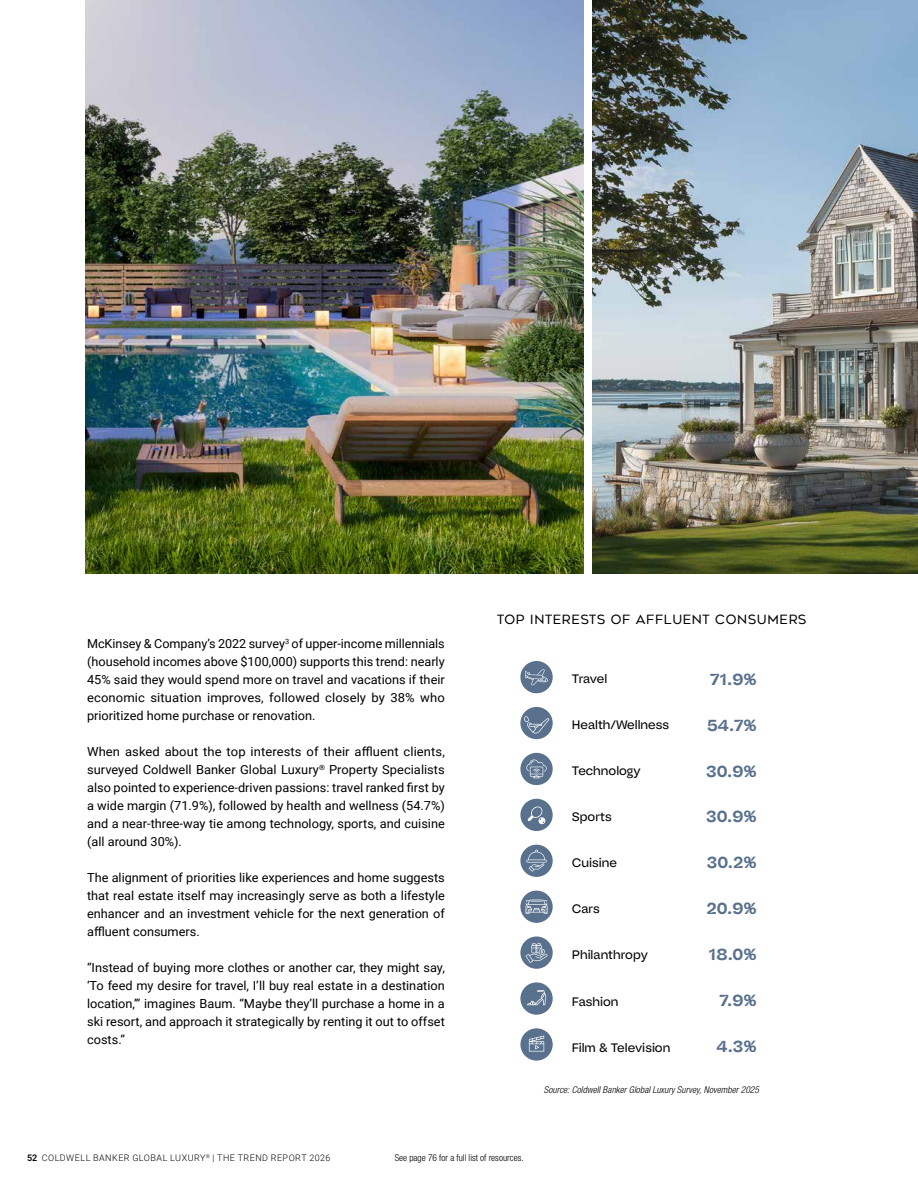
<style>
.page{position:relative;width:918px;height:1188px;background:#fff}
.page>*{position:absolute;margin:0;border:0;box-sizing:border-box;transform-origin:0 0}
.t1{font:15.9px "Bauziet Norm Bold";letter-spacing:.005em;color:#59718d}
.t2{font:12.75px "Geometos Neue";letter-spacing:.05em;color:#000}
.t3{font:12.45px/18px "Roboto";color:#000;text-align:justify}
.t4{font:12.45px/18px "Roboto";color:#000;text-align:justify;scale:1.04 1}
.t5{font:12.3px "Bauziet Norm Regular";color:#000}
.t6{font:italic 300 condensed 9.45px "Helvetica Neue LT Std";letter-spacing:.01em;color:#000}
.t7{font:300 condensed 9.45px "Helvetica Neue LT Std";color:#000}
.t8{font:300 9px "Roboto";letter-spacing:.055em;color:#000}
.s1{font-weight:600}
</style>
<div class="page">
<img style="left:86px;top:0;width:497px;height:574px">
<img style="left:593px;top:0;width:325px;height:574px">
<div style="left:520px;top:661px;width:33px;height:32px;background:#59718d;border-radius:50%"></div>
<svg style="left:525px;top:669px;width:23px;height:16px"></svg>
<div style="left:520px;top:707px;width:33px;height:32px;background:#59718d;border-radius:50%"></div>
<svg style="left:524px;top:716px;width:25px;height:17px"></svg>
<div style="left:520px;top:753px;width:33px;height:32px;background:#59718d;border-radius:50%"></div>
<svg style="left:526px;top:760px;width:21px;height:18px"></svg>
<div style="left:520px;top:799px;width:33px;height:32px;background:#59718d;border-radius:50%"></div>
<svg style="left:528px;top:806px;width:18px;height:19px"></svg>
<div style="left:520px;top:845px;width:33px;height:32px;background:#59718d;border-radius:50%"></div>
<svg style="left:526px;top:850px;width:21px;height:22px"></svg>
<div style="left:520px;top:937px;width:33px;height:32px;background:#59718d;border-radius:50%"></div>
<svg style="left:526px;top:943px;width:22px;height:20px"></svg>
<div style="left:520px;top:982px;width:33px;height:33px;background:#59718d;border-radius:50%"></div>
<svg style="left:527px;top:990px;width:19px;height:15px"></svg>
<div style="left:520px;top:1028px;width:33px;height:33px;background:#59718d;border-radius:50%"></div>
<svg style="left:529px;top:1036px;width:15px;height:16px"></svg>
<div style="left:520px;top:891px;width:33px;height:32px;background:#59718d;border-radius:50%"></div>
<svg style="left:526px;top:900px;width:22px;height:14px"></svg>
<p class="t3" style="left:87px;top:634px;width:359px">McKinsey &amp; Company’s 2022 survey<sup>3</sup> of upper-income millennials (household incomes above $100,000) supports this trend: nearly 45% said they would spend more on travel and vacations if their economic situation improves, followed closely by 38% who prioritized home purchase or renovation.</p>
<p class="t4" style="left:87px;top:742px;width:346px">When asked about the top interests of their affluent clients, surveyed Coldwell Banker Global Luxury<sup>®</sup> Property Specialists also pointed to experience-driven passions: travel ranked first by a wide margin (71.9%), followed by health and wellness (54.7%) and a near-three-way tie among technology, sports, and cuisine (all around 30%).</p>
<p class="t3" style="left:87px;top:868px;width:359px">The alignment of priorities like experiences and home suggests that real estate itself may increasingly serve as both a lifestyle enhancer and an investment vehicle for the next generation of affluent consumers.</p>
<p class="t3" style="left:87px;top:958px;width:359px">“Instead of buying more clothes or another car, they might say, ‘To feed my desire for travel, I’ll buy real estate in a destination location,’” imagines Baum. “Maybe they’ll purchase a home in a ski resort, and approach it strategically by renting it out to offset costs.”</p>
<p class="t2" style="left:497px;top:612px;width:311px">TOP INTERESTS OF AFFLUENT CONSUMERS</p>
<p class="t5" style="left:572px;top:671px;width:37px">Travel</p>
<p class="t5" style="left:572px;top:717px;width:99px">Health/Wellness</p>
<p class="t5" style="left:572px;top:763px;width:70px">Technology</p>
<p class="t5" style="left:572px;top:809px;width:41px">Sports</p>
<p class="t5" style="left:572px;top:855px;width:47px">Cuisine</p>
<p class="t1" style="left:710px;top:669px;width:48px">71.9%</p>
<p class="t1" style="left:707px;top:715px;width:51px">54.7%</p>
<p class="t1" style="left:706px;top:761px;width:52px">30.9%</p>
<p class="t1" style="left:706px;top:806px;width:52px">30.9%</p>
<p class="t1" style="left:707px;top:852px;width:52px">30.2%</p>
<p class="t5" style="left:572px;top:901px;width:29px">Cars</p>
<p class="t1" style="left:707px;top:898px;width:52px">20.9%</p>
<p class="t5" style="left:572px;top:947px;width:77px">Philanthropy</p>
<p class="t1" style="left:709px;top:944px;width:50px">18.0%</p>
<p class="t1" style="left:719px;top:990px;width:39px">7.9%</p>
<p class="t1" style="left:717px;top:1035px;width:42px">4.3%</p>
<p class="t5" style="left:572px;top:993px;width:48px">Fashion</p>
<p class="t5" style="left:572px;top:1039px;width:100px">Film &amp; Television</p>
<p class="t6" style="left:544px;top:1084px;width:217px">Source: Coldwell Banker Global Luxury Survey, November 2025</p>
<p class="t8" style="left:27px;top:1151px;width:305px"><span class="s1">52</span> COLDWELL BANKER GLOBAL LUXURY<sup>®</sup> | THE TREND REPORT 2026</p>
<p class="t7" style="left:395px;top:1153px;width:130px">See page 76 for a full list of resources.</p>
</div>
